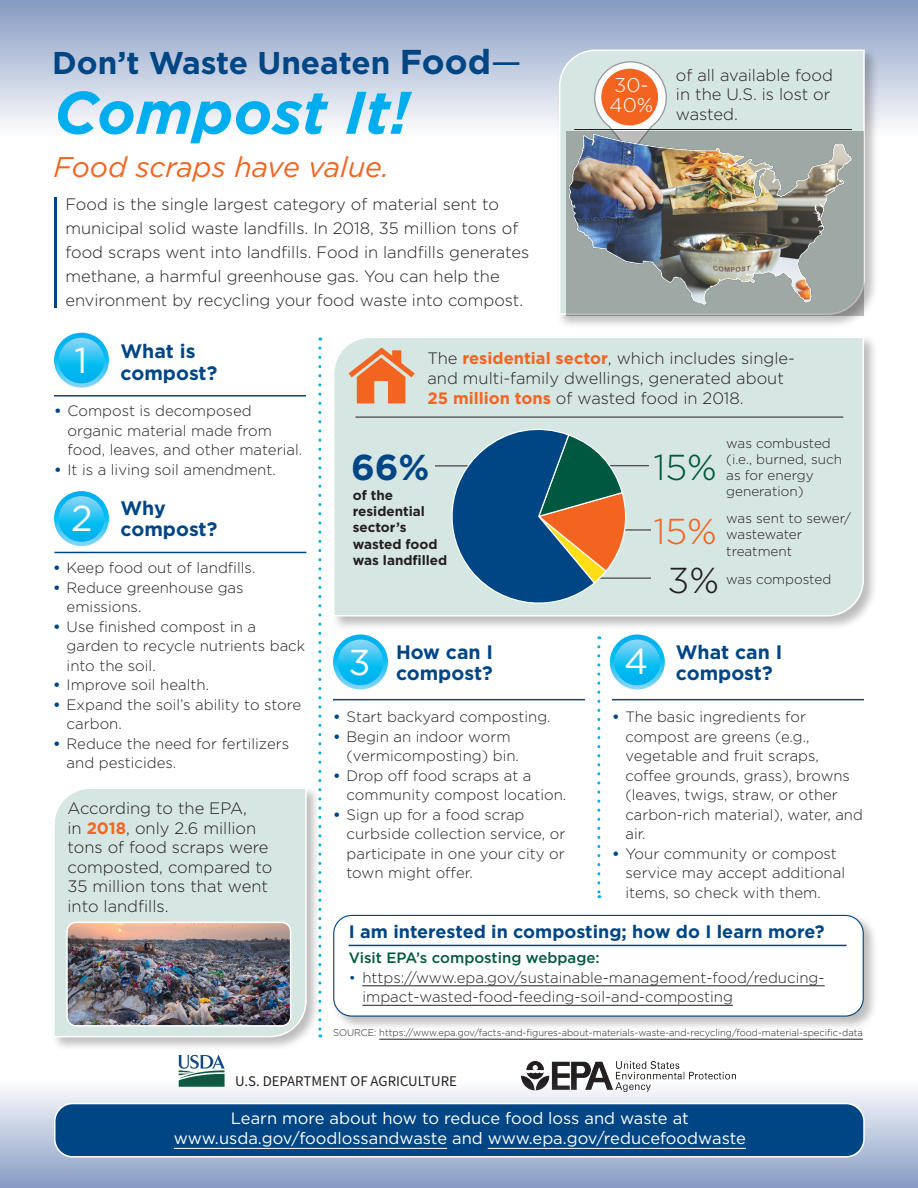
<style>
.page{position:relative;width:918px;height:1188px;background:#fff}
.page>*{position:absolute;margin:0;border:0;box-sizing:border-box;transform-origin:0 0}
.t1{font:italic 700 60px "Gotham";color:#00aeef}
.t2{font:700 36px "Gotham";color:#004684}
.t3{font:300 36px "Gotham";color:#005840}
.t4{font:300 36px "Gotham";color:#f36421}
.t5{font:300 36px "Gotham";color:#231f20}
.t6{font:36px "Gotham";color:#fff}
.t7{font:700 31.5px "Gotham";color:#004684}
.t8{font:italic 28.5px "Gotham";color:#f36421}
.t9{font:300 19.95px/20px "Gotham";color:#fff}
.t10{font:700 19.5px/21px "Gotham";color:#004684}
.t11{font:700 18px "Gotham";color:#004684}
.t12{font:300 16.5px/19.5px "Gotham";color:#231f20}
.t13{font:16.5px/19.8px "Gotham";color:#fff;text-align:center}
.t14{font:300 15px/19.5px "Gotham";color:#231f20}
.t15{font:500 15px "Gotham";color:#005840}
.t16{font:14.85px "Source Sans Variable";color:#231f20}
.t17{font:300 13.5px/16.2px "Gotham";color:#231f20}
.t18{font:700 13.5px/16.2px "Gotham";color:#231f20}
.t19{font:300 9.75px "Gotham";color:#231f20}
.s1{font-size:34.5px}
.s2{font-weight:400;font-size:34.5px}
.s3{font-weight:700;color:#004684}
.s4{font-weight:400;font-size:36px;color:#fff}
.s5{font-weight:700;color:#f36421}
.s6{color:#004684}
</style>
<div class="page">
<div style="left:51px;top:785px;width:270px;height:266px;background:#231f20;opacity:.3"></div>
<div style="left:331px;top:334px;width:547px;height:297px;background:#231f20;opacity:.3"></div>
<hr style="left:379px;top:1039px;width:484px;height:1px;background:#231f20">
<svg style="left:597px;top:647px;width:3px;height:251px"></svg>
<svg style="left:318px;top:348px;width:3px;height:689px"></svg>
<hr style="left:54px;top:552px;width:252px;height:1px;background:#004684">
<hr style="left:612px;top:699px;width:252px;height:1px;background:#004684">
<hr style="left:333px;top:699px;width:252px;height:1px;background:#004684">
<hr style="left:54px;top:395px;width:252px;height:2px;background:#004684">
<div style="left:0;top:0;width:918px;height:136px;background:linear-gradient(to bottom,#859ac3,#fcfcfd)"></div>
<hr style="left:54px;top:197px;width:3px;height:111px;background:#004684">
<div style="left:557px;top:47px;width:322px;height:282px;background:#231f20;opacity:.3"></div>
<svg style="left:558px;top:49px;width:308px;height:267px;background:#d6e5e2"></svg>
<svg style="left:593px;top:61px;width:75px;height:67px"></svg>
<div style="left:602px;top:69px;width:55px;height:56px;background:#f36421;border-radius:50%"></div>
<div style="left:601px;top:69px;width:57px;height:56px;border:1px solid #f36421;border-radius:50%"></div>
<div style="left:566px;top:131px;width:297px;height:185px;background:#231f20;opacity:.3"></div>
<img style="left:563px;top:128px;width:289px;height:177px">
<svg style="left:54px;top:333px;width:55px;height:55px"></svg>
<svg style="left:59px;top:338px;width:45px;height:45px;background:#27c1f2"></svg>
<svg style="left:54px;top:491px;width:55px;height:55px"></svg>
<svg style="left:59px;top:496px;width:45px;height:46px;background:#28c1f2"></svg>
<svg style="left:52px;top:787px;width:256px;height:251px;background:#d8e6e3"></svg>
<img style="left:67px;top:922px;width:224px;height:104px">
<div style="left:66px;top:922px;width:225px;height:105px;border:2px solid #fff;border-radius:9px"></div>
<div style="left:332px;top:336px;width:533px;height:281px;background:#d6e6e2"></div>
<svg style="left:349px;top:348px;width:66px;height:55px;background:#e5a17b"></svg>
<hr style="left:356px;top:417px;width:487px;height:1px;background:#231f20">
<hr style="left:435px;top:466px;width:68px;height:1px;background:#231f20">
<hr style="left:603px;top:465px;width:46px;height:1px;background:#231f20">
<hr style="left:619px;top:530px;width:32px;height:1px;background:#231f20">
<hr style="left:597px;top:578px;width:54px;height:1px;background:#231f20">
<svg style="left:442px;top:424px;width:188px;height:185px;background:#668492"></svg>
<svg style="left:333px;top:634px;width:55px;height:56px"></svg>
<svg style="left:338px;top:640px;width:45px;height:45px;background:#27c1f2"></svg>
<svg style="left:610px;top:634px;width:55px;height:56px"></svg>
<svg style="left:614px;top:640px;width:46px;height:45px;background:#27c1f2"></svg>
<div style="left:331px;top:913px;width:547px;height:118px;background:#231f20;opacity:.3"></div>
<div style="left:334px;top:915px;width:529px;height:101px;background:#fff;border-radius:18px"></div>
<div style="left:333px;top:915px;width:531px;height:102px;border:1px solid #004684;border-radius:18px"></div>
<hr style="left:362px;top:986px;width:463px;height:1px;background:#231f20">
<hr style="left:362px;top:1005px;width:371px;height:1px;background:#231f20">
<hr style="left:349px;top:945px;width:498px;height:1px;background:#004684">
<svg style="left:178px;top:1055px;width:47px;height:25px"></svg>
<img style="left:522px;top:1062px;width:214px;height:18px">
<div style="left:0;top:1080px;width:918px;height:108px;background:linear-gradient(to bottom,#f8f9f9,#8a9fc6)"></div>
<div style="left:55px;top:1104px;width:809px;height:53px;background:#004684;border-radius:18px"></div>
<div style="left:54px;top:1103px;width:811px;height:55px;border:2px solid #fff;border-radius:18px"></div>
<hr style="left:174px;top:1148px;width:273px;height:1px;background:#fff">
<hr style="left:488px;top:1148px;width:258px;height:1px;background:#fff">
<p class="t7" style="left:52px;top:42px;width:471px">Don’t Waste Uneaten <span class="s1">Food</span><span class="s2">—</span></p>
<p class="t1" style="left:54px;top:78px;width:357px">Compost It!</p>
<p class="t8" style="left:54px;top:148px;width:337px">Food scraps have value.</p>
<p class="t12" style="left:65px;top:192px;width:465px;line-height:24px">Food is the single largest category of material sent to municipal solid waste landflls. In 2018, 35 million tons of food scraps went into landflls. Food in landflls generates methane, a harmful greenhouse gas. You can help the environment by recycling your food waste into compost.</p>
<p class="t9" style="left:610px;top:75px;width:45px">30-<br>40%</p>
<p class="t12" style="left:676px;top:65px;width:159px">of all available food in the U.S. is lost or wasted.</p>
<p class="t10" style="left:121px;top:341px;width:98px">What is compost?</p>
<h2 class="t6" style="left:74px;top:340px;width:14px">1</h2>
<p class="t14" style="left:68px;top:401px;width:236px;text-indent:-14px"><span class="s3">•</span> Compost is decomposed organic material made from food, leaves, and other material.</p>
<p class="t14" style="left:54px;top:459px;width:223px"><span class="s3">•</span> It is a living soil amendment.</p>
<h3 class="t10" style="left:121px;top:497px;width:98px;text-indent:-50px"><span class="s4">2</span> Why compost?</h3>
<p class="t14" style="left:53px;top:558px;width:204px"><span class="s3">•</span> Keep food out of landflls.</p>
<p class="t14" style="left:67px;top:577px;width:179px;text-indent:-14px"><span class="s3">•</span> Reduce greenhouse gas emissions.</p>
<p class="t14" style="left:67px;top:616px;width:240px;text-indent:-14px"><span class="s3">•</span> Use fnished compost in a garden to recycle nutrients back into the soil.</p>
<p class="t14" style="left:53px;top:675px;width:158px"><span class="s3">•</span> Improve soil health.</p>
<p class="t14" style="left:67px;top:694px;width:236px;text-indent:-14px"><span class="s3">•</span> Expand the soil’s ability to store carbon.</p>
<p class="t14" style="left:67px;top:733px;width:224px;text-indent:-14px"><span class="s3">•</span> Reduce the need for fertilizers and pesticides.</p>
<p class="t12" style="left:68px;top:798px;width:206px">According to the EPA,<br>in <span class="s5">2018</span>, only 2.6 million tons of food scraps were composted, compared to<br>35 million tons that went into landflls.</p>
<p class="t12" style="left:428px;top:348px;width:369px">The <span class="s5">residential sector</span>, which includes single&shy;and multi-family dwellings, generated about<br><span class="s5">25 million tons</span> of wasted food in 2018.</p>
<p class="t17" style="left:726px;top:435px;width:117px">was combusted (i.e., burned, such as for energy generation)</p>
<p class="t17" style="left:726px;top:510px;width:126px">was sent to sewer/ wastewater treatment</p>
<h2 class="t2" style="left:351px;top:444px;width:80px">66%</h2>
<h2 class="t3" style="left:653px;top:445px;width:65px">15%</h2>
<h2 class="t4" style="left:653px;top:508px;width:65px">15%</h2>
<p class="t18" style="left:353px;top:487px;width:96px">of the residential sector’s wasted food was landflled</p>
<h2 class="t5" style="left:667px;top:557px;width:53px">3%</h2>
<p class="t17" style="left:726px;top:571px;width:106px">was composted</p>
<h3 class="t10" style="left:676px;top:642px;width:108px;text-indent:-52px"><span class="s4">4</span> What can I compost?</h3>
<p class="t14" style="left:625px;top:707px;width:239px;text-indent:-13px"><span class="s3">•</span> The basic ingredients for compost are greens (e.g., vegetable and fruit scraps, cofee grounds, grass), browns (leaves, twigs, straw, or other carbon-rich material), water, and air.</p>
<p class="t14" style="left:626px;top:843px;width:221px;text-indent:-14px"><span class="s3">•</span> Your community or compost service may accept additional items, so check with them.</p>
<p class="t11" style="left:349px;top:919px;width:477px">I am interested in composting; how do I learn more?</p>
<p class="t15" style="left:349px;top:948px;width:252px">Visit EPA’s composting webpage:</p>
<p class="t14" style="left:362px;top:967px;width:464px;text-indent:-14px"><span class="s6">•</span> https://www.epa.gov/sustainable-management-food/reducing&shy;impact-wasted-food-feeding-soil-and-composting</p>
<p class="t19" style="left:333px;top:1027px;width:531px">SOURCE: https://www.epa.gov/facts-and-fgures-about-materials-waste-and-recycling/food-material-specifc-data</p>
<p class="t16" style="left:235px;top:1072px;width:223px">U.S. DEPARTMENT OF AGRICULTURE</p>
<p class="t13" style="left:174px;top:1108px;width:574px">Learn more about how to reduce food loss and waste at www.usda.gov/foodlossandwaste and www.epa.gov/reducefoodwaste</p>
<h3 class="t10" style="left:348px;top:642px;width:146px;text-align:right"><span class="s4">3</span> How can I compost?</h3>
<p class="t14" style="left:333px;top:707px;width:219px"><span class="s3">•</span> Start backyard composting.</p>
<p class="t14" style="left:346px;top:726px;width:174px;text-indent:-14px"><span class="s3">•</span> Begin an indoor worm (vermicomposting) bin.</p>
<p class="t14" style="left:346px;top:765px;width:221px;text-indent:-14px"><span class="s3">•</span> Drop of food scraps at a community compost location.</p>
<p class="t14" style="left:346px;top:804px;width:220px;text-indent:-14px"><span class="s3">•</span> Sign up for a food scrap curbside collection service, or participate in one your city or town might ofer.</p>
</div>
